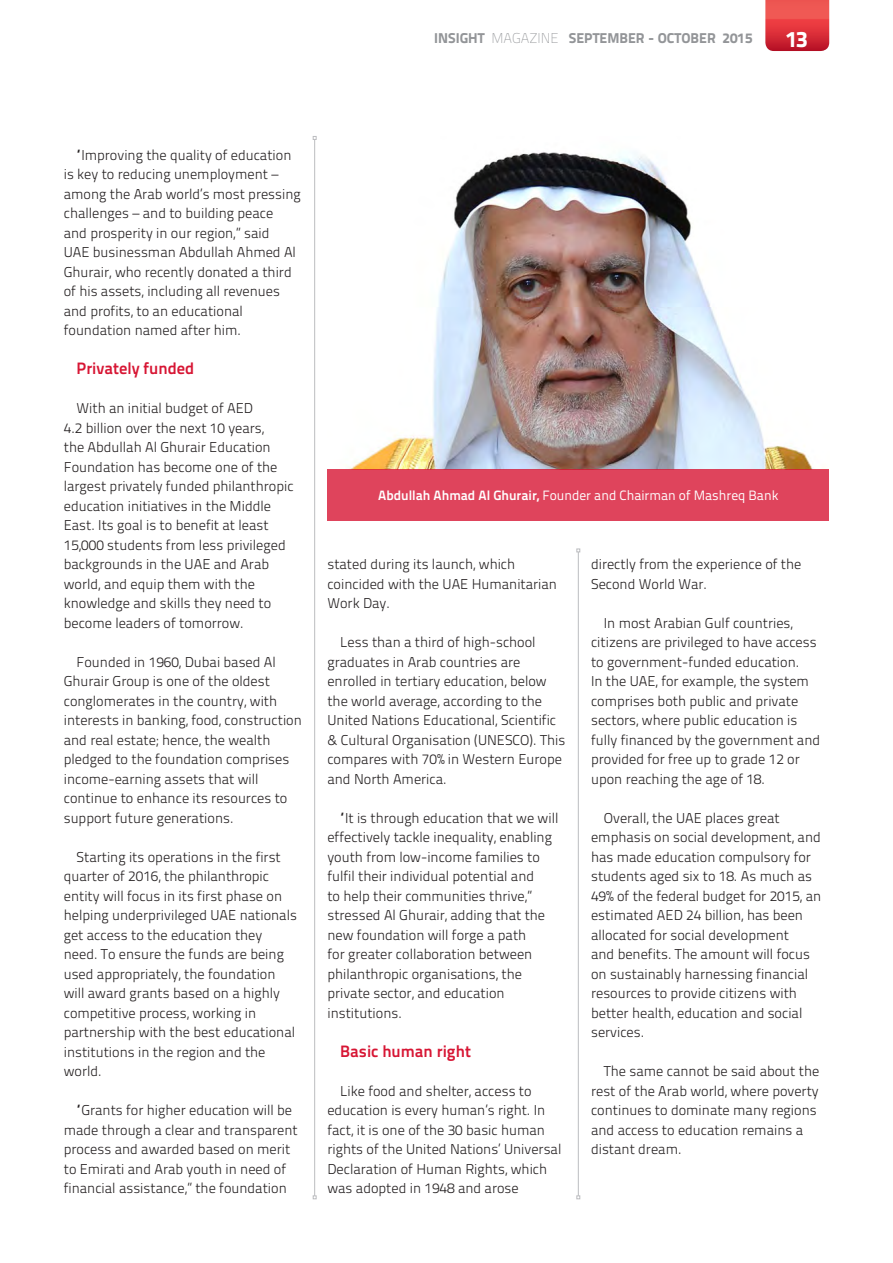
<style>
.page{position:relative;width:893px;height:1263px;background:#fff}
.page>*{position:absolute;margin:0;border:0;box-sizing:border-box;transform-origin:0 0}
.t1{font:800 22.5px "Titillium Text 22 L";color:#fff}
.Body_Copy_Light{font:700 16.5px "Titillium Text 22 L";color:#d71634}
.Body_Copy_Light-2{font:300 14.25px/19.5px "Titillium Text 22 L";color:#231f20}
.t2{font:800 14.25px "Titillium Text 22 L";color:#939598}
.Caption_Normal{font:13.5px "Titillium Text 22 L";color:#fff}
.s1{font-weight:100}
.s2{font-weight:700}
</style>
<div class="page">
<svg style="left:765px;top:0;width:64px;height:51px;background:#df3e43"></svg>
<hr style="left:314px;top:139px;width:1px;height:1057px;background:#bcbdc0">
<svg style="left:313px;top:136px;width:4px;height:4px"></svg>
<svg style="left:313px;top:1195px;width:4px;height:4px"></svg>
<hr style="left:578px;top:552px;width:1px;height:644px;background:#bcbdc0">
<svg style="left:576px;top:1195px;width:4px;height:4px"></svg>
<img style="left:349px;top:152px;width:464px;height:317px">
<div style="left:327px;top:469px;width:502px;height:52px;background:#df445c"></div>
<p class="t2" style="left:434px;top:27px;width:320px">INSIGHT <span class="s1">MAGAZINE</span> SEPTEMBER - OCTOBER 2015</p>
<h1 class="t1" style="left:786px;top:21px;width:23px">13</h1>
<p class="Body_Copy_Light-2" style="left:64px;top:144px;width:239px;text-indent:13px">“Improving the quality of education is key to reducing unemployment – among the Arab world’s most pressing challenges – and to building peace<br>and prosperity in our region,” said<br>UAE businessman Abdullah Ahmed Al Ghurair, who recently donated a third of his assets, including all revenues and profits, to an educational foundation named after him.</p>
<p class="Body_Copy_Light" style="left:77px;top:356px;width:119px">Privately funded</p>
<p class="Body_Copy_Light-2" style="left:64px;top:398px;width:231px;text-indent:13px">With an initial budget of AED<br>4.2 billion over the next 10 years,<br>the Abdullah Al Ghurair Education Foundation has become one of the largest privately funded philanthropic education initiatives in the Middle East. Its goal is to benefit at least 15,000 students from less privileged backgrounds in the UAE and Arab world, and equip them with the knowledge and skills they need to become leaders of tomorrow.</p>
<p class="Body_Copy_Light-2" style="left:64px;top:651px;width:240px;text-indent:13px">Founded in 1960, Dubai based Al Ghurair Group is one of the oldest conglomerates in the country, with interests in banking, food, construction and real estate; hence, the wealth pledged to the foundation comprises income-earning assets that will continue to enhance its resources to support future generations.</p>
<p class="Body_Copy_Light-2" style="left:64px;top:846px;width:235px;text-indent:13px">Starting its operations in the first quarter of 2016, the philanthropic entity will focus in its first phase on helping underprivileged UAE nationals get access to the education they need. To ensure the funds are being used appropriately, the foundation will award grants based on a highly competitive process, working in partnership with the best educational institutions in the region and the world.</p>
<p class="Body_Copy_Light-2" style="left:64px;top:1100px;width:235px;text-indent:13px">“Grants for higher education will be made through a clear and transparent process and awarded based on merit to Emirati and Arab youth in need of financial assistance,” the foundation</p>
<p class="Caption_Normal" style="left:378px;top:486px;width:402px"><span class="s2">Abdullah Ahmad Al Ghurair,</span> Founder and Chairman of Mashreq Bank</p>
<p class="Body_Copy_Light-2" style="left:327px;top:554px;width:231px">stated during its launch, which coincided with the UAE Humanitarian<br>Work Day.</p>
<p class="Body_Copy_Light-2" style="left:327px;top:632px;width:240px;text-indent:13px">Less than a third of high-school graduates in Arab countries are enrolled in tertiary education, below the world average, according to the United Nations Educational, Scientific &amp; Cultural Organisation (UNESCO). This compares with 70% in Western Europe and North America.</p>
<p class="Body_Copy_Light-2" style="left:327px;top:807px;width:232px;text-indent:13px">“It is through education that we will effectively tackle inequality, enabling youth from low-income families to fulfil their individual potential and<br>to help their communities thrive,” stressed Al Ghurair, adding that the new foundation will forge a path<br>for greater collaboration between philanthropic organisations, the private sector, and education institutions.</p>
<p class="Body_Copy_Light" style="left:340px;top:1038px;width:132px">Basic human right</p>
<p class="Body_Copy_Light-2" style="left:327px;top:1080px;width:235px;text-indent:13px">Like food and shelter, access to education is every human’s right. In fact, it is one of the 30 basic human rights of the United Nations’ Universal Declaration of Human Rights, which was adopted in 1948 and arose</p>
<p class="Body_Copy_Light-2" style="left:591px;top:554px;width:212px">directly from the experience of the<br>Second World War.</p>
<p class="Body_Copy_Light-2" style="left:591px;top:612px;width:231px;text-indent:13px">In most Arabian Gulf countries, citizens are privileged to have access to government-funded education.<br>In the UAE, for example, the system comprises both public and private sectors, where public education is fully financed by the government and provided for free up to grade 12 or upon reaching the age of 18.</p>
<p class="Body_Copy_Light-2" style="left:591px;top:807px;width:232px;text-indent:13px">Overall, the UAE places great emphasis on social development, and has made education compulsory for students aged six to 18. As much as<br>49% of the federal budget for 2015, an estimated AED 24 billion, has been allocated for social development<br>and benefits. The amount will focus on sustainably harnessing financial resources to provide citizens with better health, education and social services.</p>
<p class="Body_Copy_Light-2" style="left:591px;top:1061px;width:230px;text-indent:13px">The same cannot be said about the rest of the Arab world, where poverty continues to dominate many regions and access to education remains a distant dream.</p>
</div>
